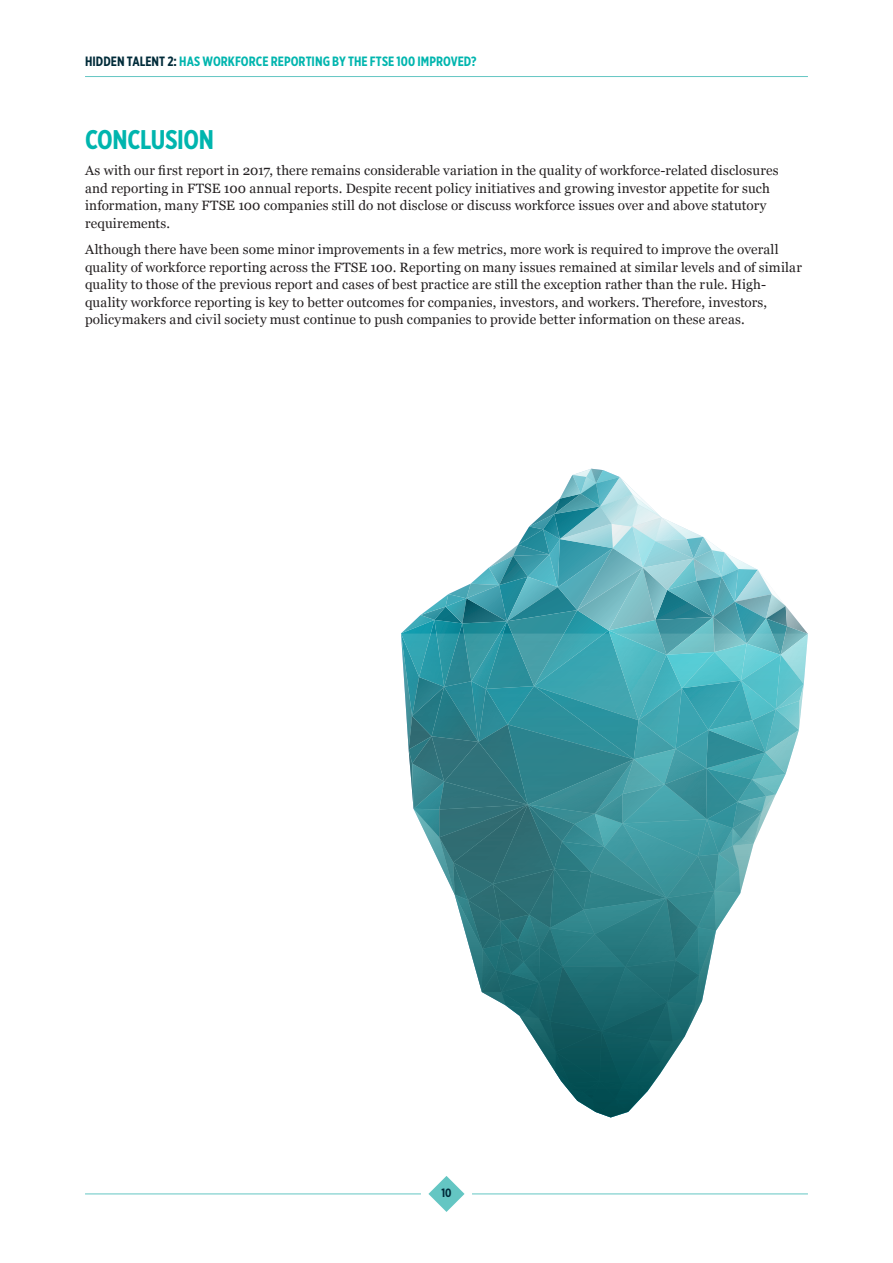
<style>
.page{position:relative;width:893px;height:1263px;background:#fff}
.page>*{position:absolute;margin:0;border:0;box-sizing:border-box;transform-origin:0 0}
.t1{font:700 27px "Gotham X Narrow";letter-spacing:-.01em;color:#00b5ae}
.t2{font:13.5px/17.5px "Georgia";letter-spacing:.01em;color:#231f20}
.t3{font:700 13.5px "Gotham X Narrow";letter-spacing:.005em;color:#00b5ae}
.t4{font:700 12px "Gotham X Narrow";color:#002b39}
.s1{color:#002b39}
</style>
<div class="page">
<svg style="left:401px;top:469px;width:407px;height:648px"></svg>
<hr style="left:85px;top:1193px;width:336px;height:1px;background:#64c6c3">
<svg style="left:428px;top:1176px;width:36px;height:36px"></svg>
<hr style="left:85px;top:76px;width:723px;height:1px;background:#64c6c3">
<hr style="left:472px;top:1193px;width:336px;height:1px;background:#64c6c3">
<p class="t3" style="left:85px;top:53px;width:393px"><span class="s1">HIDDEN TALENT 2:</span> HAS WORKFORCE REPORTING BY THE FTSE 100 IMPROVED?</p>
<h1 class="t1" style="left:85px;top:123px;width:131px">CONCLUSION</h1>
<p class="t2" style="left:85px;top:161px;width:695px">As with our first report in 2017, there remains considerable variation in the quality of workforce-related disclosures and reporting in FTSE 100 annual reports. Despite recent policy initiatives and growing investor appetite for such information, many FTSE 100 companies still do not disclose or discuss workforce issues over and above statutory requirements.</p>
<p class="t2" style="left:85px;top:240px;width:718px">Although there have been some minor improvements in a few metrics, more work is required to improve the overall quality of workforce reporting across the FTSE 100. Reporting on many issues remained at similar levels and of similar quality to those of the previous report and cases of best practice are still the exception rather than the rule. High&shy;quality workforce reporting is key to better outcomes for companies, investors, and workers. Therefore, investors, policymakers and civil society must continue to push companies to provide better information on these areas.</p>
<p class="t4" style="left:441px;top:1185px;width:12px">10</p>
</div>
